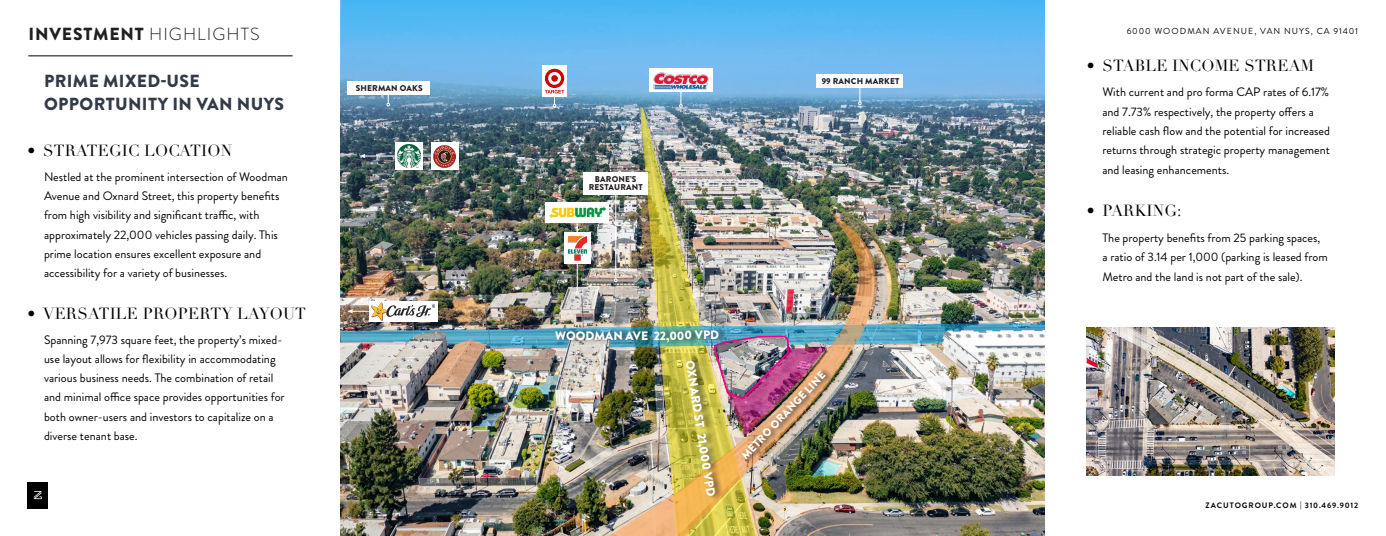
<style>
.page{position:relative;width:1386px;height:536px;background:#fff}
.page>*{position:absolute;margin:0;border:0;box-sizing:border-box;transform-origin:0 0}
.Header_2{font:900 17.5px/22.8px "Brandon Grotesque";letter-spacing:.02em;color:#333b46}
.Body{font:900 17.5px "Brandon Grotesque";letter-spacing:.05em;color:#231f20}
.t1{font:15.75px "Didot";letter-spacing:.01em;color:#000}
.Body-2{font:12.25px/19.2px "Brandon Grotesque";color:#000}
.t2{font:900 12.25px "Brandon Grotesque";letter-spacing:-.005em;color:#fff}
.t3{font:900 11.03px "Brandon Grotesque";color:#fff}
.t4{font:8.75px "Brandon Grotesque";letter-spacing:.12em;color:#040503}
.t5{font:900 8.4px/7.9px "Brandon Grotesque";letter-spacing:.02em;color:#231f20;text-align:center}
.t6{font:700 7.88px "Brandon Grotesque";letter-spacing:.115em;color:#040503}
.s1{font-weight:300}
</style>
<div class="page">
<img style="left:341px;top:191px;width:704px;height:345px">
<hr style="left:28px;top:56px;width:265px;height:1px;background:#000">
<img style="left:1087px;top:327px;width:247px;height:148px">
<svg style="left:28px;top:507px;width:20px;height:1px"></svg>
<div style="left:28px;top:482px;width:20px;height:25px;background:#000"></div>
<svg style="left:34px;top:491px;width:8px;height:8px"></svg>
<img style="left:341px;top:0;width:704px;height:191px">
<img style="left:641px;top:107px;width:118px;height:105px">
<img style="left:341px;top:323px;width:704px;height:112px">
<img style="left:587px;top:212px;width:289px;height:324px">
<div style="left:555px;top:326px;width:172px;height:20px;background:#231f20;opacity:.75"></div>
<div style="left:741px;top:367px;width:92px;height:96px;background:#231f20;opacity:.75"></div>
<div style="left:685px;top:356px;width:38px;height:144px;background:#231f20;opacity:.75"></div>
<svg style="left:387px;top:94px;width:3px;height:12px"></svg>
<hr style="left:577px;top:223px;width:1px;height:68px;background:#fff">
<svg style="left:679px;top:92px;width:4px;height:15px"></svg>
<svg style="left:858px;top:87px;width:4px;height:18px"></svg>
<hr style="left:364px;top:156px;width:78px;height:1px;background:#fff">
<svg style="left:360px;top:154px;width:5px;height:4px"></svg>
<hr style="left:615px;top:195px;width:1px;height:84px;background:#fff">
<svg style="left:614px;top:278px;width:3px;height:4px"></svg>
<div style="left:347px;top:81px;width:82px;height:13px;background:#fff"></div>
<div style="left:816px;top:74px;width:87px;height:13px;background:#fff"></div>
<div style="left:583px;top:172px;width:65px;height:23px;background:#fff"></div>
<div style="left:564px;top:232px;width:26px;height:31px;background:#fff"></div>
<img style="left:568px;top:236px;width:18px;height:24px">
<div style="left:649px;top:68px;width:63px;height:24px;background:#fff"></div>
<img style="left:653px;top:72px;width:56px;height:18px">
<img style="left:546px;top:202px;width:63px;height:21px">
<div style="left:542px;top:66px;width:25px;height:31px;background:#fff"></div>
<svg style="left:545px;top:69px;width:19px;height:38px"></svg>
<svg style="left:396px;top:142px;width:27px;height:28px"></svg>
<img style="left:398px;top:144px;width:23px;height:23px">
<div style="left:431px;top:142px;width:27px;height:28px;background:#fff"></div>
<img style="left:434px;top:145px;width:22px;height:22px">
<svg style="left:347px;top:309px;width:22px;height:4px"></svg>
<div style="left:369px;top:301px;width:69px;height:20px;background:#fff"></div>
<img style="left:372px;top:302px;width:63px;height:18px">
<p class="Body" style="left:28px;top:22px;width:233px">INVESTMENT <span class="s1">HIGHLIGHTS</span></p>
<p class="Header_2" style="left:44px;top:70px;width:241px">PRIME MIXED-USE<br>OPPORTUNITY IN VAN NUYS</p>
<p class="t1" style="left:27px;top:141px;width:206px">• STRATEGIC LOCATION</p>
<p class="Body-2" style="left:44px;top:167px;width:245px">Nestled at the prominent intersection of Woodman Avenue and Oxnard Street, this property benefits from high visibility and significant traffic, with approximately 22,000 vehicles passing daily. This prime location ensures excellent exposure and accessibility for a variety of businesses.</p>
<p class="t1" style="left:27px;top:304px;width:280px">• VERSATILE PROPERTY LAYOUT</p>
<p class="Body-2" style="left:44px;top:330px;width:242px">Spanning 7,973 square feet, the property’s mixed&shy;use layout allows for flexibility in accommodating various business needs. The combination of retail and minimal office space provides opportunities for both owner-users and investors to capitalize on a diverse tenant base.</p>
<p class="t5" style="left:356px;top:84px;width:68px">SHERMAN OAKS</p>
<p class="t5" style="left:589px;top:176px;width:56px">BARONE’S<br>RESTAURANT</p>
<p class="t5" style="left:822px;top:77px;width:79px">99 RANCH MARKET</p>
<p class="t2" style="left:555px;top:326px;width:166px">WOODMAN AVE 22,000 VPD</p>
<p class="t2" style="left:698px;top:359px;width:139px;rotate:81deg">OXNARD ST 21,000 VPD</p>
<p class="t3" style="left:738px;top:451px;width:118px;rotate:-46deg">METRO ORANGE LINE</p>
<p class="t4" style="left:1127px;top:25px;width:233px">6000 WOODMAN AVENUE, VAN NUYS, CA 91401</p>
<p class="t1" style="left:1087px;top:56px;width:229px">• STABLE INCOME STREAM</p>
<p class="Body-2" style="left:1102px;top:83px;width:229px">With current and pro forma CAP rates of 6.17% and 7.73% respectively, the property offers a reliable cash flow and the potential for increased returns through strategic property management and leasing enhancements.</p>
<p class="t1" style="left:1087px;top:201px;width:96px">• PARKING:</p>
<p class="Body-2" style="left:1103px;top:228px;width:227px">The property benefits from 25 parking spaces, a ratio of 3.14 per 1,000 (parking is leased from<br>Metro and the land is not part of the sale).</p>
<p class="t6" style="left:1206px;top:499px;width:154px">ZACUTOGROUP.COM | 310.469.9012</p>
</div>
